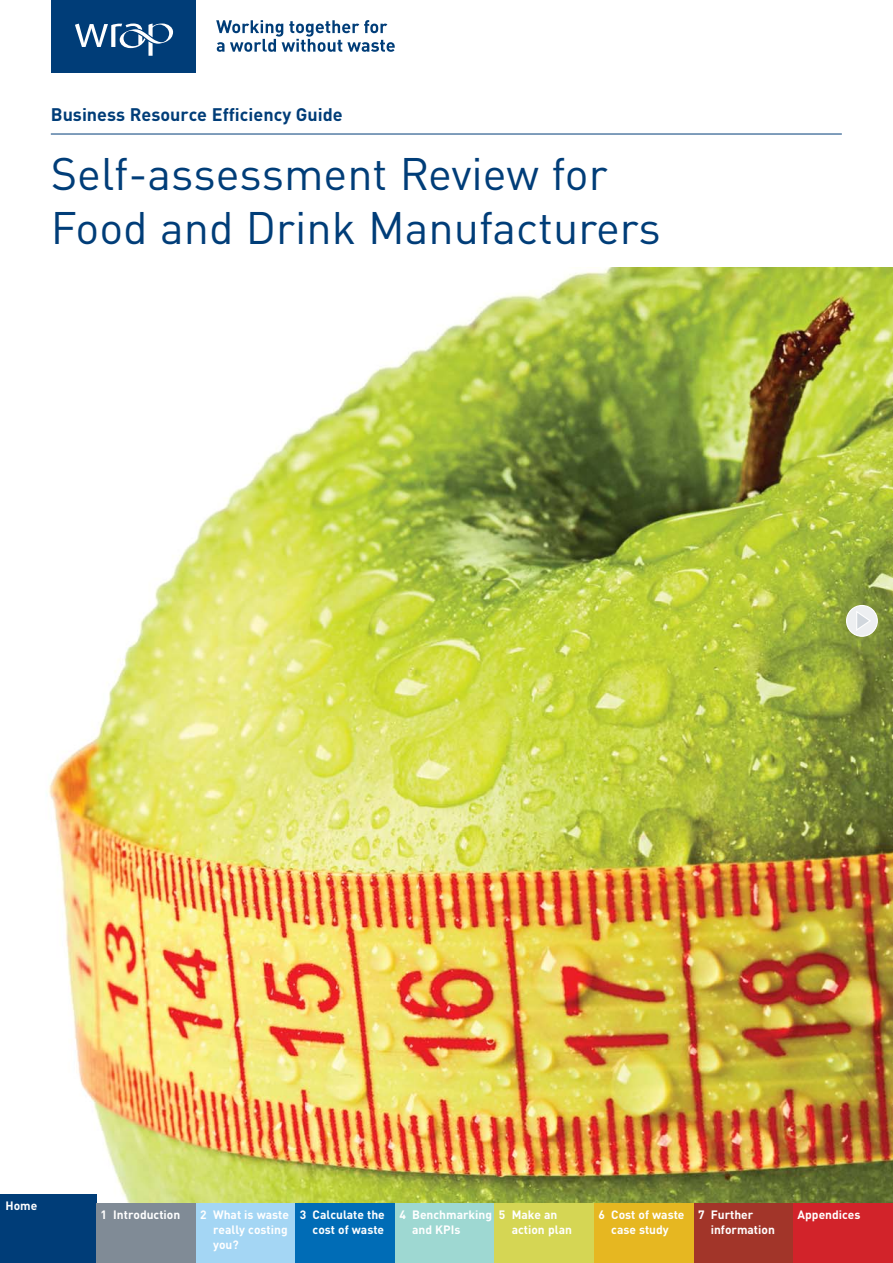
<style>
.page{position:relative;width:893px;height:1263px;background:#fff}
.page>*{position:absolute;margin:0;border:0;box-sizing:border-box;transform-origin:0 0}
.t1{font:45px/54px "DINOT";color:#003d78}
.t2{font:700 18px "DINOT";color:#003d78}
.t3{font:700 12px/15px "DINOT";color:#fff}
</style>
<div class="page">
<div style="left:51px;top:0;width:145px;height:72px;background:#003d78"></div>
<svg style="left:75px;top:24px;width:98px;height:32px"></svg>
<svg style="left:216px;top:20px;width:179px;height:32px"></svg>
<hr style="left:51px;top:134px;width:791px;height:1px;background:#003d78">
<img style="left:0;top:268px;width:893px;height:935px">
<svg style="left:846px;top:605px;width:32px;height:32px"></svg>
<div style="left:0;top:1195px;width:97px;height:68px;background:#003d78"></div>
<div style="left:97px;top:1203px;width:99px;height:60px;background:#808b96"></div>
<div style="left:196px;top:1203px;width:100px;height:60px;background:#a4d6f4"></div>
<div style="left:296px;top:1203px;width:99px;height:60px;background:#006cb6"></div>
<div style="left:395px;top:1203px;width:100px;height:60px;background:#9ed8d2"></div>
<div style="left:495px;top:1203px;width:99px;height:60px;background:#d5d654"></div>
<div style="left:594px;top:1203px;width:100px;height:60px;background:#e6b721"></div>
<div style="left:694px;top:1203px;width:99px;height:60px;background:#a23529"></div>
<div style="left:793px;top:1203px;width:100px;height:60px;background:#d2232a"></div>
<h2 class="t2" style="left:51px;top:108px;width:293px">Business Resource Efficiency Guide</h2>
<h1 class="t1" style="left:51px;top:152px;width:611px">Self-assessment Review for<br>Food and Drink Manufacturers</h1>
<p class="t3" style="left:5px;top:1200px;width:33px">Home</p>
<p class="t3" style="left:101px;top:1209px;width:81px">1 Introduction</p>
<p class="t3" style="left:213px;top:1209px;width:77px;text-align:justify;text-indent:-13px">2 What is waste really costing you?</p>
<p class="t3" style="left:300px;top:1209px;width:86px;text-align:right">3 Calculate the cost of waste</p>
<p class="t3" style="left:412px;top:1209px;width:81px;text-indent:-13px">4 Benchmarking and KPIs</p>
<p class="t3" style="left:512px;top:1209px;width:62px;text-indent:-13px">5 Make an action plan</p>
<p class="t3" style="left:598px;top:1209px;width:88px;text-align:center">6 Cost of waste case study</p>
<p class="t3" style="left:711px;top:1209px;width:66px;text-indent:-13px">7 Further information</p>
<p class="t3" style="left:797px;top:1209px;width:64px">Appendices</p>
</div>
